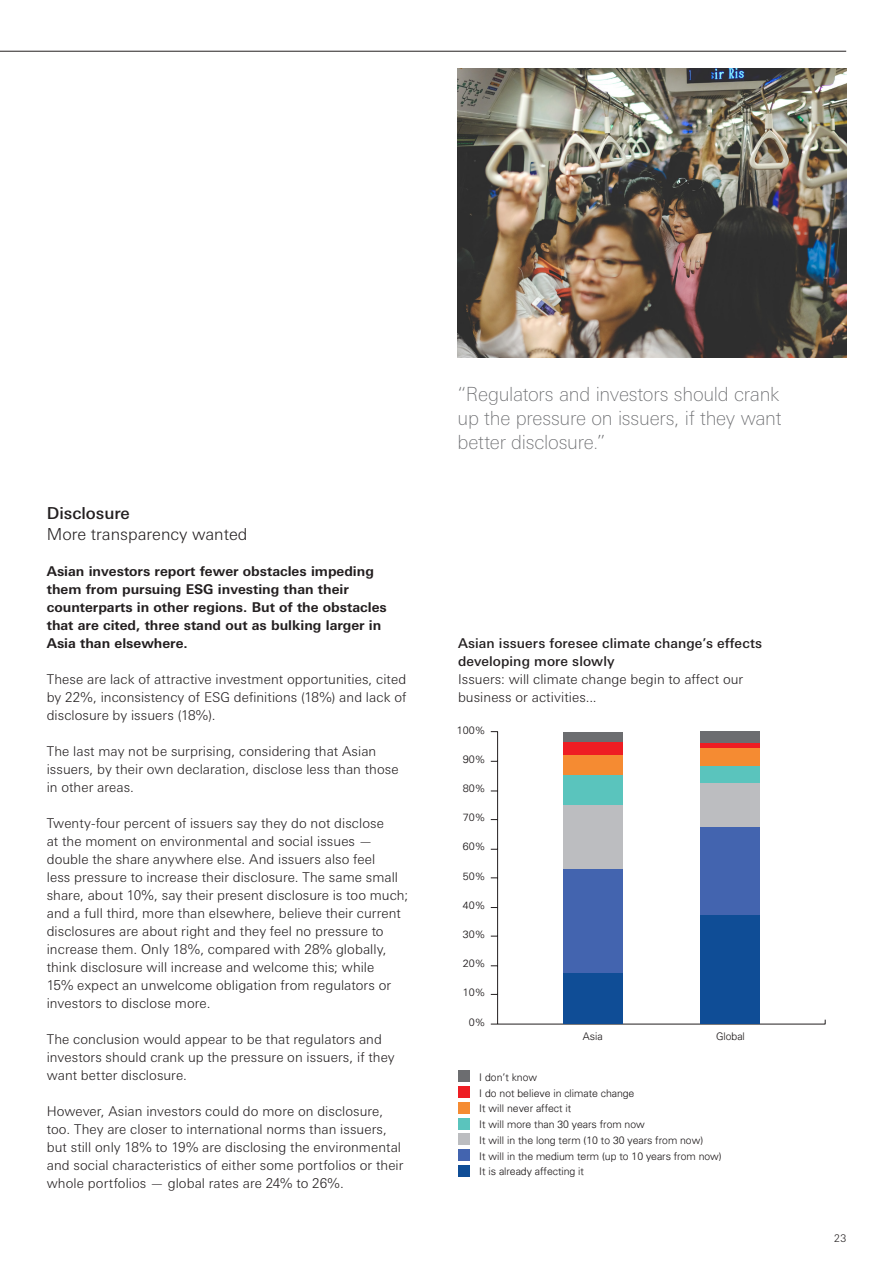
<style>
.page{position:relative;width:893px;height:1263px;background:#fff}
.page>*{position:absolute;margin:0;border:0;box-sizing:border-box;transform-origin:0 0}
.Q___Quote_Small_Dark{font:100 19.5px/24px "Univers Nextfor HSBC";letter-spacing:-.01em;color:#6c6d70;text-align:justify}
.C___Subsection_Subhe{font:300 16.5px "Univers Nextfor HSBC";color:#231f20}
.C___Subsection_Subhe-2{font:500 16.5px "Univers Nextfor HSBC";color:#231f20}
.D___Body_Copy_Black{font:300 13.5px/18px "Univers Nextfor HSBC";letter-spacing:.005em;color:#231f20}
.D___Subhead_Black{font:700 13.5px/18px "Univers Nextfor HSBC";color:#231f20}
.D___Subhead_Black-2{font:300 13.5px/18px "Univers Nextfor HSBC";letter-spacing:.005em;color:#231f20}
.D___Subhead_Black-3{font:500 13.5px/18px "Univers Nextfor HSBC";letter-spacing:.01em;color:#231f20}
.t1{font:300 10.5px "Univers";color:#231f20}
.F___Folio_Right_Whit{font:300 10.5px "Univers Nextfor HSBC";color:#231f20}
</style>
<div class="page">
<hr style="left:0;top:51px;width:846px;height:1px;background:#231f20">
<img style="left:457px;top:69px;width:389px;height:288px">
<svg style="left:490px;top:731px;width:335px;height:293px"></svg>
<div style="left:700px;top:914px;width:60px;height:110px;background:#0f4d96"></div>
<div style="left:700px;top:827px;width:60px;height:87px;background:#4364af"></div>
<div style="left:700px;top:783px;width:60px;height:44px;background:#bcbdc0"></div>
<div style="left:700px;top:766px;width:60px;height:17px;background:#5ac4bd"></div>
<div style="left:700px;top:747px;width:60px;height:19px;background:#f58b32"></div>
<hr style="left:700px;top:743px;width:60px;height:4px;background:#ee1d23">
<div style="left:700px;top:731px;width:60px;height:12px;background:#6c6d70"></div>
<div style="left:563px;top:973px;width:59px;height:51px;background:#0f4d96"></div>
<div style="left:563px;top:869px;width:59px;height:104px;background:#4364af"></div>
<div style="left:563px;top:805px;width:59px;height:64px;background:#bcbdc0"></div>
<div style="left:563px;top:775px;width:59px;height:30px;background:#5ac4bd"></div>
<div style="left:563px;top:755px;width:59px;height:20px;background:#f58b32"></div>
<div style="left:563px;top:742px;width:59px;height:13px;background:#ee1d23"></div>
<div style="left:563px;top:732px;width:59px;height:10px;background:#6c6d70"></div>
<div style="left:458px;top:1071px;width:11px;height:11px;background:#6c6d70"></div>
<div style="left:458px;top:1086px;width:11px;height:12px;background:#ee1d23"></div>
<div style="left:458px;top:1102px;width:11px;height:11px;background:#f58b32"></div>
<div style="left:458px;top:1118px;width:11px;height:11px;background:#5ac4bd"></div>
<div style="left:458px;top:1134px;width:11px;height:11px;background:#bcbdc0"></div>
<div style="left:458px;top:1149px;width:11px;height:12px;background:#4364af"></div>
<div style="left:458px;top:1165px;width:11px;height:11px;background:#0f4d96"></div>
<p class="C___Subsection_Subhe-2" style="left:47px;top:501px;width:85px">Disclosure</p>
<p class="C___Subsection_Subhe" style="left:47px;top:522px;width:202px">More transparency wanted</p>
<p class="D___Subhead_Black" style="left:47px;top:561px;width:341px">Asian investors report fewer obstacles impeding them from pursuing ESG investing than their counterparts in other regions. But of the obstacles that are cited, three stand out as bulking larger in Asia than elsewhere.</p>
<p class="D___Body_Copy_Black" style="left:47px;top:669px;width:361px;text-align:justify">These are lack of attractive investment opportunities, cited by 22%, inconsistency of ESG definitions (18%) and lack of disclosure by issuers (18%).</p>
<p class="D___Body_Copy_Black" style="left:47px;top:741px;width:353px">The last may not be surprising, considering that Asian issuers, by their own declaration, disclose less than those in other areas.</p>
<p class="D___Body_Copy_Black" style="left:47px;top:813px;width:363px">Twenty-four percent of issuers say they do not disclose<br>at the moment on environmental and social issues — double the share anywhere else. And issuers also feel<br>less pressure to increase their disclosure. The same small share, about 10%, say their present disclosure is too much; and a full third, more than elsewhere, believe their current disclosures are about right and they feel no pressure to increase them. Only 18%, compared with 28% globally, think disclosure will increase and welcome this; while<br>15% expect an unwelcome obligation from regulators or investors to disclose more.</p>
<p class="D___Body_Copy_Black" style="left:47px;top:1029px;width:349px">The conclusion would appear to be that regulators and investors should crank up the pressure on issuers, if they want better disclosure.</p>
<p class="D___Body_Copy_Black" style="left:47px;top:1101px;width:358px">However, Asian investors could do more on disclosure, too. They are closer to international norms than issuers, but still only 18% to 19% are disclosing the environmental and social characteristics of either some portfolios or their whole portfolios — global rates are 24% to 26%.</p>
<p class="Q___Quote_Small_Dark" style="left:458px;top:380px;width:325px">“Regulators and investors should crank up the pressure on issuers, if they want better disclosure.”</p>
<p class="D___Subhead_Black-3" style="left:458px;top:633px;width:306px">Asian issuers foresee climate change’s effects developing more slowly</p>
<p class="D___Subhead_Black-2" style="left:458px;top:669px;width:287px">Issuers: will climate change begin to affect our business or activities...</p>
<p class="t1" style="left:457px;top:724px;width:30px">100%</p>
<p class="t1" style="left:463px;top:753px;width:24px">90%</p>
<p class="t1" style="left:463px;top:782px;width:24px">80%</p>
<p class="t1" style="left:463px;top:811px;width:24px">70%</p>
<p class="t1" style="left:463px;top:840px;width:24px">60%</p>
<p class="t1" style="left:463px;top:869px;width:24px">50%</p>
<p class="t1" style="left:463px;top:899px;width:24px">40%</p>
<p class="t1" style="left:463px;top:928px;width:24px">30%</p>
<p class="t1" style="left:463px;top:957px;width:24px">20%</p>
<p class="t1" style="left:463px;top:986px;width:24px">10%</p>
<p class="t1" style="left:469px;top:1015px;width:18px">0%</p>
<p class="t1" style="left:583px;top:1030px;width:21px">Asia</p>
<p class="t1" style="left:716px;top:1030px;width:30px">Global</p>
<p class="t1" style="left:479px;top:1071px;width:59px">I don’t know</p>
<p class="t1" style="left:479px;top:1086px;width:157px">I do not believe in climate change</p>
<p class="t1" style="left:479px;top:1102px;width:94px">It will never affect it</p>
<p class="t1" style="left:479px;top:1118px;width:167px">It will more than 30 years from now</p>
<p class="t1" style="left:479px;top:1134px;width:226px">It will in the long term (10 to 30 years from now)</p>
<p class="t1" style="left:479px;top:1149px;width:244px">It will in the medium term (up to 10 years from now)</p>
<p class="t1" style="left:479px;top:1165px;width:106px">It is already affecting it</p>
<p class="F___Folio_Right_Whit" style="left:834px;top:1230px;width:13px">23</p>
</div>
